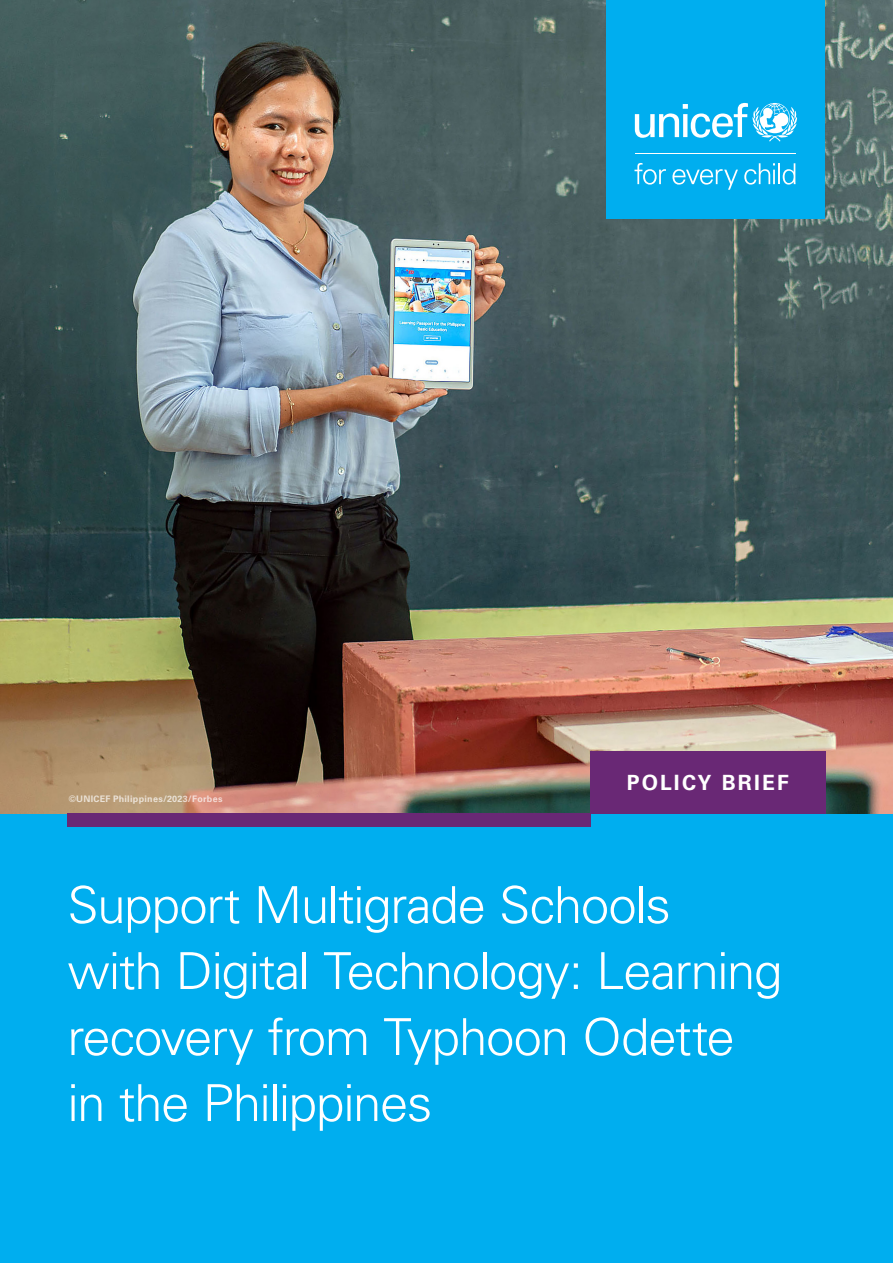
<style>
.page{position:relative;width:893px;height:1263px;background:#00aeef}
.page>*{position:absolute;margin:0;border:0;box-sizing:border-box;transform-origin:0 0}
.Body_Text{font:300 51px/66px "Univers LT Std";letter-spacing:-.025em;color:#fff}
.Body_Text-2{font:700 21px "Univers LT Std";letter-spacing:.1em;color:#fff}
.t1{font:700 9px "Univers LT Std";letter-spacing:.03em;color:#fff}
</style>
<div class="page">
<img style="left:0;top:0;width:893px;height:813px">
<div style="left:590px;top:751px;width:235px;height:62px;background:#692875"></div>
<div style="left:67px;top:813px;width:524px;height:14px;background:#692875"></div>
<div style="left:606px;top:0;width:219px;height:219px;background:#00aeef"></div>
<svg style="left:635px;top:103px;width:162px;height:38px"></svg>
<hr style="left:635px;top:153px;width:160px;height:1px;background:#fff">
<svg style="left:634px;top:163px;width:32px;height:22px"></svg>
<svg style="left:672px;top:169px;width:66px;height:21px"></svg>
<svg style="left:744px;top:163px;width:31px;height:22px"></svg>
<hr style="left:778px;top:163px;width:2px;height:21px;background:#fff">
<svg style="left:783px;top:163px;width:12px;height:22px"></svg>
<p class="t1" style="left:69px;top:793px;width:155px">©UNICEF Philippines/2023/Forbes</p>
<p class="Body_Text-2" style="left:627px;top:771px;width:164px">POLICY BRIEF</p>
<p class="Body_Text" style="left:67px;top:872px;width:605px">Support Multigrade Schools</p>
<p class="Body_Text" style="left:67px;top:938px;width:716px">with Digital Technology: Learning recovery from Typhoon Odette</p>
<p class="Body_Text" style="left:67px;top:1070px;width:366px">in the Philippines</p>
</div>
